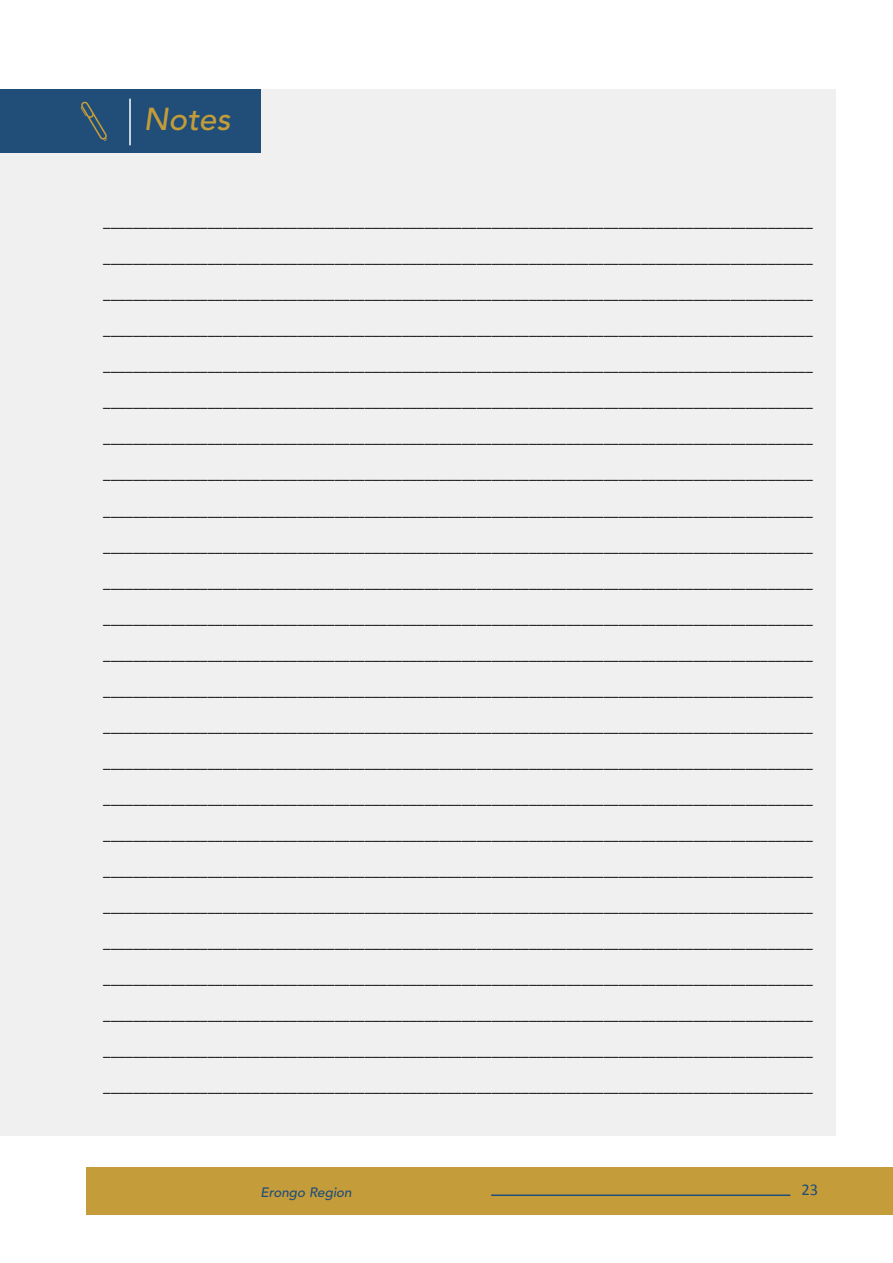
<style>
.page{position:relative;width:893px;height:1263px;background:#fff}
.page>*{position:absolute;margin:0;border:0;box-sizing:border-box;transform-origin:0 0}
.t1{font:italic 500 31.5px "Avenir";color:#c59c3a}
.t2{font:16.5px "Calibri";color:#204e78}
.t3{font:15px "Calibri";color:#000}
.t4{font:italic 500 13.5px "Avenir";color:#204e78}
</style>
<div class="page">
<div style="left:86px;top:1167px;width:807px;height:48px;background:#c59c3a"></div>
<hr style="left:491px;top:1194px;width:299px;height:2px;background:#204e78">
<div style="left:0;top:89px;width:836px;height:1046px;background:#f0f0f0"></div>
<div style="left:0;top:89px;width:260px;height:64px;background:#204e78"></div>
<svg style="left:81px;top:101px;width:26px;height:40px"></svg>
<hr style="left:129px;top:99px;width:2px;height:46px;background:#fff">
<h1 class="t1" style="left:144px;top:101px;width:88px">Notes</h1>
<p class="t3" style="left:103px;top:212px;width:711px">_______________________________________________________________________________________________</p>
<p class="t3" style="left:103px;top:248px;width:711px">_______________________________________________________________________________________________</p>
<p class="t3" style="left:103px;top:284px;width:711px">_______________________________________________________________________________________________</p>
<p class="t3" style="left:103px;top:320px;width:711px">_______________________________________________________________________________________________</p>
<p class="t3" style="left:103px;top:356px;width:711px">_______________________________________________________________________________________________</p>
<p class="t3" style="left:103px;top:392px;width:711px">_______________________________________________________________________________________________</p>
<p class="t3" style="left:103px;top:428px;width:711px">_______________________________________________________________________________________________</p>
<p class="t3" style="left:103px;top:464px;width:711px">_______________________________________________________________________________________________</p>
<p class="t3" style="left:103px;top:500px;width:711px">_______________________________________________________________________________________________</p>
<p class="t3" style="left:103px;top:536px;width:711px">_______________________________________________________________________________________________</p>
<p class="t3" style="left:103px;top:572px;width:711px">_______________________________________________________________________________________________</p>
<p class="t3" style="left:103px;top:608px;width:711px">_______________________________________________________________________________________________</p>
<p class="t3" style="left:103px;top:644px;width:711px">_______________________________________________________________________________________________</p>
<p class="t3" style="left:103px;top:680px;width:711px">_______________________________________________________________________________________________</p>
<p class="t3" style="left:103px;top:716px;width:711px">_______________________________________________________________________________________________</p>
<p class="t3" style="left:103px;top:752px;width:711px">_______________________________________________________________________________________________</p>
<p class="t3" style="left:103px;top:788px;width:711px">_______________________________________________________________________________________________</p>
<p class="t3" style="left:103px;top:824px;width:711px">_______________________________________________________________________________________________</p>
<p class="t3" style="left:103px;top:860px;width:711px">_______________________________________________________________________________________________</p>
<p class="t3" style="left:103px;top:896px;width:711px">_______________________________________________________________________________________________</p>
<p class="t3" style="left:103px;top:932px;width:711px">_______________________________________________________________________________________________</p>
<p class="t3" style="left:103px;top:968px;width:711px">_______________________________________________________________________________________________</p>
<p class="t3" style="left:103px;top:1004px;width:711px">_______________________________________________________________________________________________</p>
<p class="t3" style="left:103px;top:1040px;width:711px">_______________________________________________________________________________________________</p>
<p class="t3" style="left:103px;top:1076px;width:711px">_______________________________________________________________________________________________</p>
<p class="t4" style="left:260px;top:1184px;width:93px">Erongo Region</p>
<p class="t2" style="left:801px;top:1179px;width:18px">23</p>
</div>
